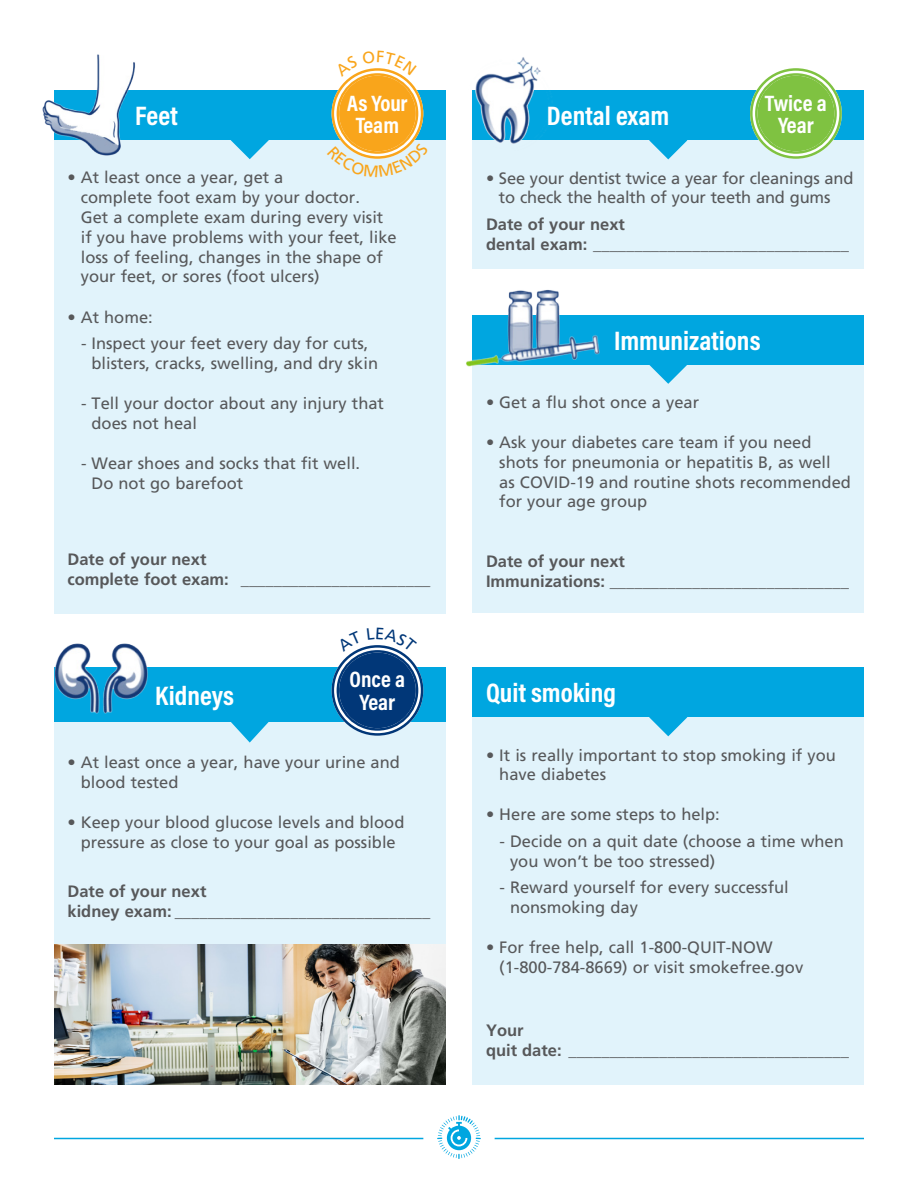
<style>
.page{position:relative;width:918px;height:1188px;background:#fff}
.page>*{position:absolute;margin:0;border:0;box-sizing:border-box;transform-origin:0 0}
.t1{font:27px "Acumin Variable Concept";color:#fff}
.t2{font:22.5px/22.5px "Acumin Variable Concept";color:#fff;text-align:center}
.Text{font:16.5px/19.8px "Frutiger LT Std";color:#57585a}
.Text-2{font:700 16.5px/19.8px "Frutiger LT Std";color:#57585a}
.s1{font-weight:700}
</style>
<div class="page">
<hr style="left:54px;top:1138px;width:369px;height:1px;background:#00a6e0">
<hr style="left:495px;top:1138px;width:369px;height:1px;background:#00a6e0">
<svg style="left:437px;top:1115px;width:44px;height:44px"></svg>
<div style="left:54px;top:140px;width:392px;height:473px;background:#e1f3fb"></div>
<svg style="left:231px;top:140px;width:38px;height:19px"></svg>
<div style="left:54px;top:90px;width:392px;height:50px;background:#00a6e0"></div>
<div style="left:472px;top:717px;width:392px;height:367px;background:#e1f3fb"></div>
<svg style="left:649px;top:717px;width:38px;height:19px"></svg>
<div style="left:472px;top:667px;width:392px;height:50px;background:#00a6e0"></div>
<div style="left:472px;top:140px;width:392px;height:129px;background:#e1f3fb"></div>
<svg style="left:649px;top:140px;width:38px;height:19px"></svg>
<div style="left:472px;top:91px;width:392px;height:49px;background:#00a6e0"></div>
<div style="left:472px;top:365px;width:392px;height:248px;background:#e1f3fb"></div>
<svg style="left:649px;top:365px;width:38px;height:19px"></svg>
<div style="left:472px;top:315px;width:392px;height:50px;background:#00a6e0"></div>
<div style="left:754px;top:72px;width:84px;height:83px;background:#7fc241;border-radius:50%"></div>
<div style="left:750px;top:68px;width:92px;height:91px;border:8px solid #fff;border-radius:50%"></div>
<div style="left:750px;top:68px;width:92px;height:91px;border:2px solid #7fc241;border-radius:50%"></div>
<div style="left:755px;top:73px;width:82px;height:81px;border:2px solid #7fc241;border-radius:50%"></div>
<img style="left:466px;top:290px;width:134px;height:77px">
<img style="left:472px;top:57px;width:86px;height:87px">
<img style="left:42px;top:54px;width:93px;height:102px">
<div style="left:54px;top:722px;width:392px;height:222px;background:#e1f3fb"></div>
<svg style="left:231px;top:722px;width:38px;height:21px"></svg>
<div style="left:54px;top:667px;width:392px;height:55px;background:#00a6e0"></div>
<div style="left:335px;top:649px;width:85px;height:83px;background:#013778;border-radius:50%"></div>
<div style="left:332px;top:645px;width:91px;height:91px;border:8px solid #fff;border-radius:50%"></div>
<div style="left:332px;top:645px;width:91px;height:91px;border:2px solid #013778;border-radius:50%"></div>
<div style="left:337px;top:650px;width:81px;height:81px;border:2px solid #013778;border-radius:50%"></div>
<img style="left:54px;top:643px;width:94px;height:71px">
<img style="left:54px;top:944px;width:392px;height:140px">
<div style="left:335px;top:72px;width:85px;height:83px;background:#f9a51b;border-radius:50%"></div>
<div style="left:332px;top:68px;width:91px;height:91px;border:8px solid #fff;border-radius:50%"></div>
<svg style="left:353px;top:645px;width:49px;height:7px"></svg>
<svg style="left:343px;top:143px;width:69px;height:16px"></svg>
<svg style="left:352px;top:68px;width:51px;height:8px"></svg>
<p class="t1" style="left:135px;top:97px;width:44px">Feet</p>
<p class="t2" style="left:347px;top:91px;width:62px">As Your<br>Team</p>
<p class="t1" style="left:547px;top:97px;width:124px">Dental exam</p>
<p class="t2" style="left:765px;top:91px;width:63px">Twice a<br>Year</p>
<p class="Text" style="left:81px;top:168px;width:317px;text-indent:-13px">• At least once a year, get a<br>complete foot exam by your doctor.<br>Get a complete exam during every visit if you have problems with your feet, like loss of feeling, changes in the shape of your feet, or sores (foot ulcers)</p>
<p class="Text" style="left:68px;top:307px;width:87px">• At home:</p>
<p class="Text" style="left:92px;top:334px;width:288px;text-indent:-11px">- Inspect your feet every day for cuts, blisters, cracks, swelling, and dry skin</p>
<p class="Text" style="left:92px;top:393px;width:294px;text-indent:-11px">- Tell your doctor about any injury that does not heal</p>
<p class="Text" style="left:92px;top:453px;width:270px;text-indent:-11px">- Wear shoes and socks that fit well.<br>Do not go barefoot</p>
<p class="Text" style="left:499px;top:168px;width:356px;text-indent:-13px">• See your dentist twice a year for cleanings and to check the health of your teeth and gums</p>
<p class="Text" style="left:486px;top:214px;width:364px"><span class="s1">Date of your next<br>dental exam:</span> _______________________________</p>
<p class="t1" style="left:614px;top:322px;width:148px">Immunizations</p>
<p class="Text" style="left:486px;top:392px;width:215px">• Get a flu shot once a year</p>
<p class="Text" style="left:499px;top:433px;width:353px;text-indent:-13px">• Ask your diabetes care team if you need shots for pneumonia or hepatitis B, as well<br>as COVID-19 and routine shots recommended for your age group</p>
<p class="Text-2" style="left:68px;top:550px;width:365px">Date of your next<br>complete foot exam: _______________________</p>
<p class="Text" style="left:486px;top:552px;width:364px"><span class="s1">Date of your next<br>Immunizations:</span> _____________________________</p>
<p class="t1" style="left:155px;top:677px;width:80px">Kidneys</p>
<p class="t2" style="left:350px;top:667px;width:57px">Once a<br>Year</p>
<p class="t1" style="left:486px;top:674px;width:132px">Quit smoking</p>
<p class="Text" style="left:81px;top:752px;width:321px;text-indent:-13px">• At least once a year, have your urine and blood tested</p>
<p class="Text" style="left:68px;top:812px;width:338px;text-align:center">• Keep your blood glucose levels and blood pressure as close to your goal as possible</p>
<p class="Text" style="left:68px;top:881px;width:364px"><span class="s1">Date of your next<br>kidney exam:</span> _______________________________</p>
<p class="Text" style="left:499px;top:745px;width:338px;text-indent:-13px">• It is really important to stop smoking if you have diabetes</p>
<p class="Text" style="left:486px;top:805px;width:235px">• Here are some steps to help:</p>
<p class="Text" style="left:510px;top:831px;width:335px;text-indent:-11px">- Decide on a quit date (choose a time when you won’t be too stressed)</p>
<p class="Text" style="left:510px;top:878px;width:280px;text-indent:-11px">- Reward yourself for every successful nonsmoking day</p>
<p class="Text" style="left:499px;top:938px;width:305px;text-indent:-13px">• For free help, call 1-800-QUIT-NOW (1-800-784-8669) or visit smokefree.gov</p>
<p class="Text" style="left:486px;top:1020px;width:364px"><span class="s1">Your<br>quit date:</span> __________________________________</p>
</div>
